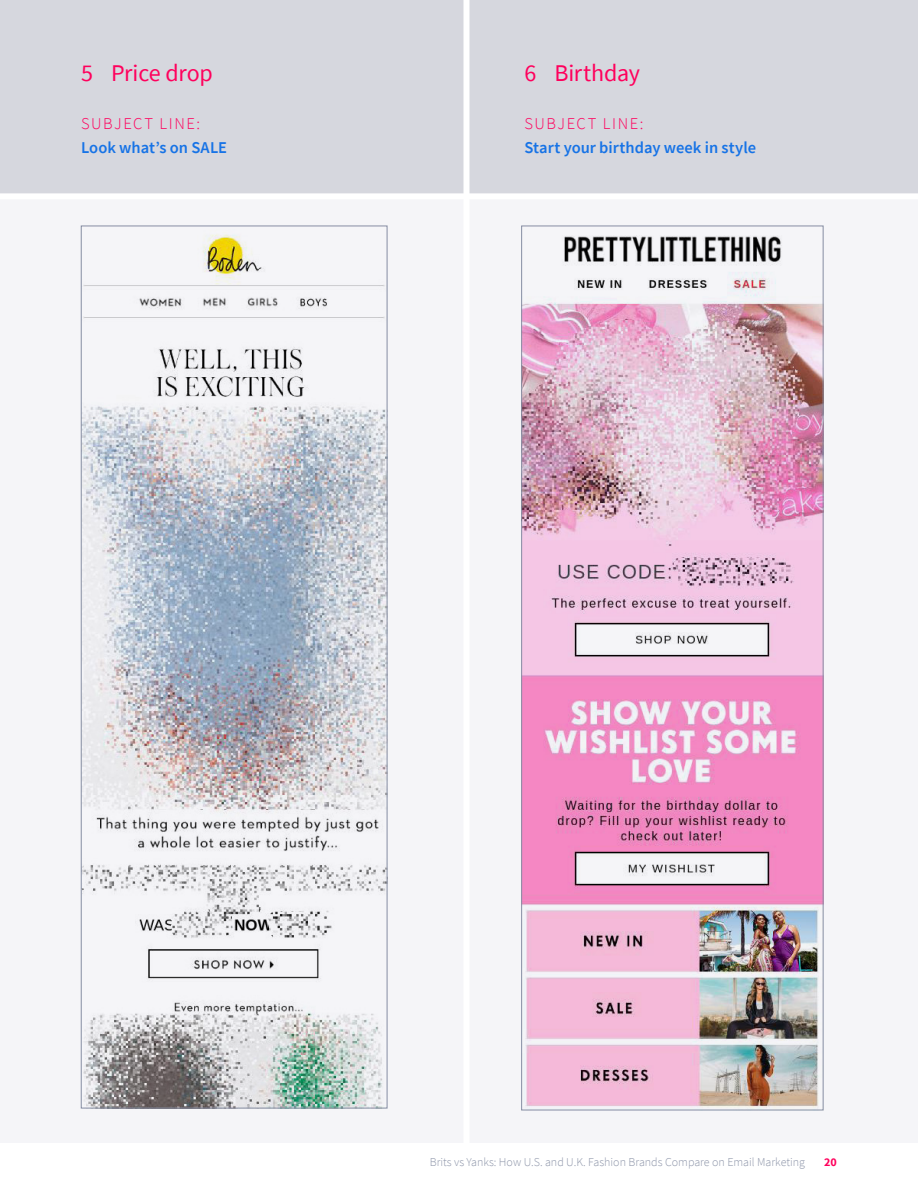
<style>
.page{position:relative;width:918px;height:1188px;background:#fff}
.page>*{position:absolute;margin:0;border:0;box-sizing:border-box;transform-origin:0 0}
.t1{font:24px "Source Sans Pro";letter-spacing:-.01em;color:#ff005c}
.t2{font:600 16.5px "Source Sans Pro";color:#1773e6}
.t3{font:300 16.5px "Source Sans Pro";letter-spacing:.09em;color:#ff005c}
.t4{font:300 12px "Source Sans Pro";color:#8c94a8}
.t5{font:700 12px "Source Sans Pro";color:#ff005c}
</style>
<div class="page">
<div style="left:0;top:0;width:918px;height:1143px;background:#f5f5f8"></div>
<div style="left:0;top:0;width:918px;height:196px;background:#d6d7de"></div>
<div style="left:464px;top:0;width:6px;height:1188px;background:#fff"></div>
<div style="left:0;top:193px;width:918px;height:6px;background:#fff"></div>
<img style="left:83px;top:234px;width:302px;height:872px">
<img style="left:523px;top:235px;width:298px;height:873px">
<h1 class="t1" style="left:81px;top:57px;width:133px">5 Price drop</h1>
<h2 class="t3" style="left:81px;top:113px;width:121px">SUBJECT LINE:</h2>
<h2 class="t2" style="left:81px;top:136px;width:148px">Look what’s on SALE</h2>
<h1 class="t1" style="left:524px;top:57px;width:117px">6 Birthday</h1>
<h2 class="t3" style="left:524px;top:113px;width:121px">SUBJECT LINE:</h2>
<h2 class="t2" style="left:524px;top:136px;width:233px">Start your birthday week in style</h2>
<p class="t4" style="left:430px;top:1154px;width:377px">Brits vs Yanks: How U.S. and U.K. Fashion Brands Compare on Email Marketing</p>
<p class="t5" style="left:824px;top:1154px;width:14px">20</p>
</div>
